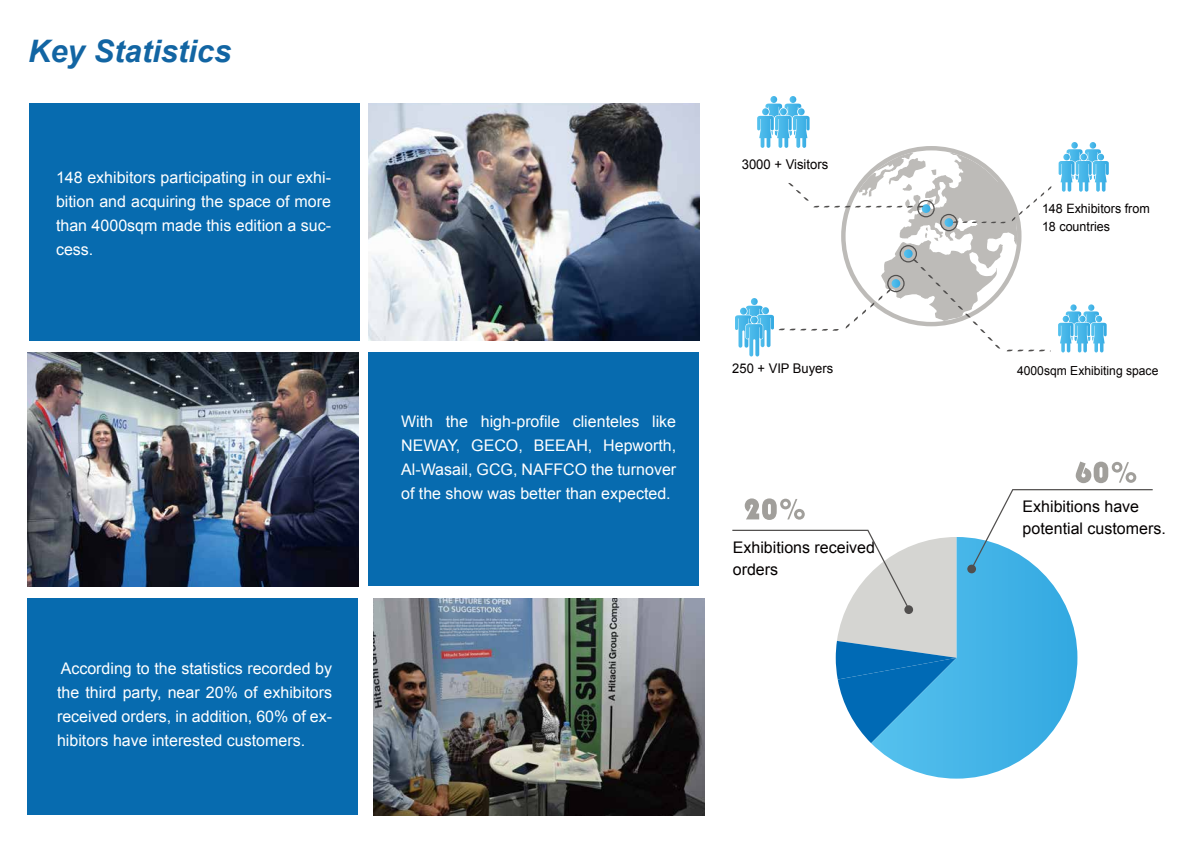
<style>
.page{position:relative;width:1191px;height:842px;background:#fff}
.page>*{position:absolute;margin:0;border:0;box-sizing:border-box;transform-origin:0 0}
.t1{font:italic 700 31px "Arial";color:#1265a3}
.t2{font:16px/24px "Arial";color:#fff;text-align:justify}
.t3{font:16px/22px "Arial";color:#040000}
.t4{font:13.4px "Arial";color:#040000}
.t5{font:13.3px "Arial";color:#040000}
.t6{font:12.9px/17.7px "Arial";color:#040000}
.t7{font:12.5px "Arial";color:#040000}
</style>
<div class="page">
<img style="left:28px;top:353px;width:330px;height:233px">
<div style="left:368px;top:353px;width:331px;height:233px;background:#076baf"></div>
<div style="left:27px;top:599px;width:331px;height:216px;background:#076baf"></div>
<img style="left:373px;top:599px;width:331px;height:216px">
<div style="left:29px;top:103px;width:331px;height:237px;background:#076baf"></div>
<img style="left:368px;top:103px;width:331px;height:238px">
<svg style="left:871px;top:537px;width:206px;height:242px"></svg>
<svg style="left:732px;top:530px;width:224px;height:213px"></svg>
<svg style="left:744px;top:498px;width:60px;height:22px"></svg>
<svg style="left:1075px;top:461px;width:61px;height:22px"></svg>
<svg style="left:967px;top:489px;width:185px;height:84px"></svg>
<svg style="left:1058px;top:304px;width:48px;height:48px"></svg>
<svg style="left:1058px;top:142px;width:50px;height:50px"></svg>
<svg style="left:735px;top:96px;width:316px;height:260px"></svg>
<h1 class="t1" style="left:28px;top:30px;width:205px">Key Statistics</h1>
<p class="t2" style="left:56px;top:166px;width:277px">148 exhibitors participating in our exhi&shy;bition and acquiring the space of more than 4000sqm made this edition a suc&shy;cess.</p>
<p class="t2" style="left:57px;top:657px;width:276px">According to the statistics recorded by the third party, near 20% of exhibitors received orders, in addition, 60% of ex&shy;hibitors have interested customers.</p>
<p class="t2" style="left:401px;top:410px;width:276px">With the high-profile clienteles like NEWAY, GECO, BEEAH, Hepworth, Al-Wasail, GCG, NAFFCO the turnover of the show was better than expected.</p>
<p class="t4" style="left:741px;top:155px;width:88px">3000 + Visitors</p>
<p class="t6" style="left:1042px;top:200px;width:109px">148 Exhibitors from<br>18 countries</p>
<p class="t5" style="left:732px;top:359px;width:102px">250 + VIP Buyers</p>
<p class="t7" style="left:1017px;top:362px;width:143px">4000sqm Exhibiting space</p>
<p class="t3" style="left:732px;top:536px;width:144px">Exhibitions received orders</p>
<p class="t3" style="left:1022px;top:496px;width:145px">Exhibitions have potential customers.</p>
</div>
